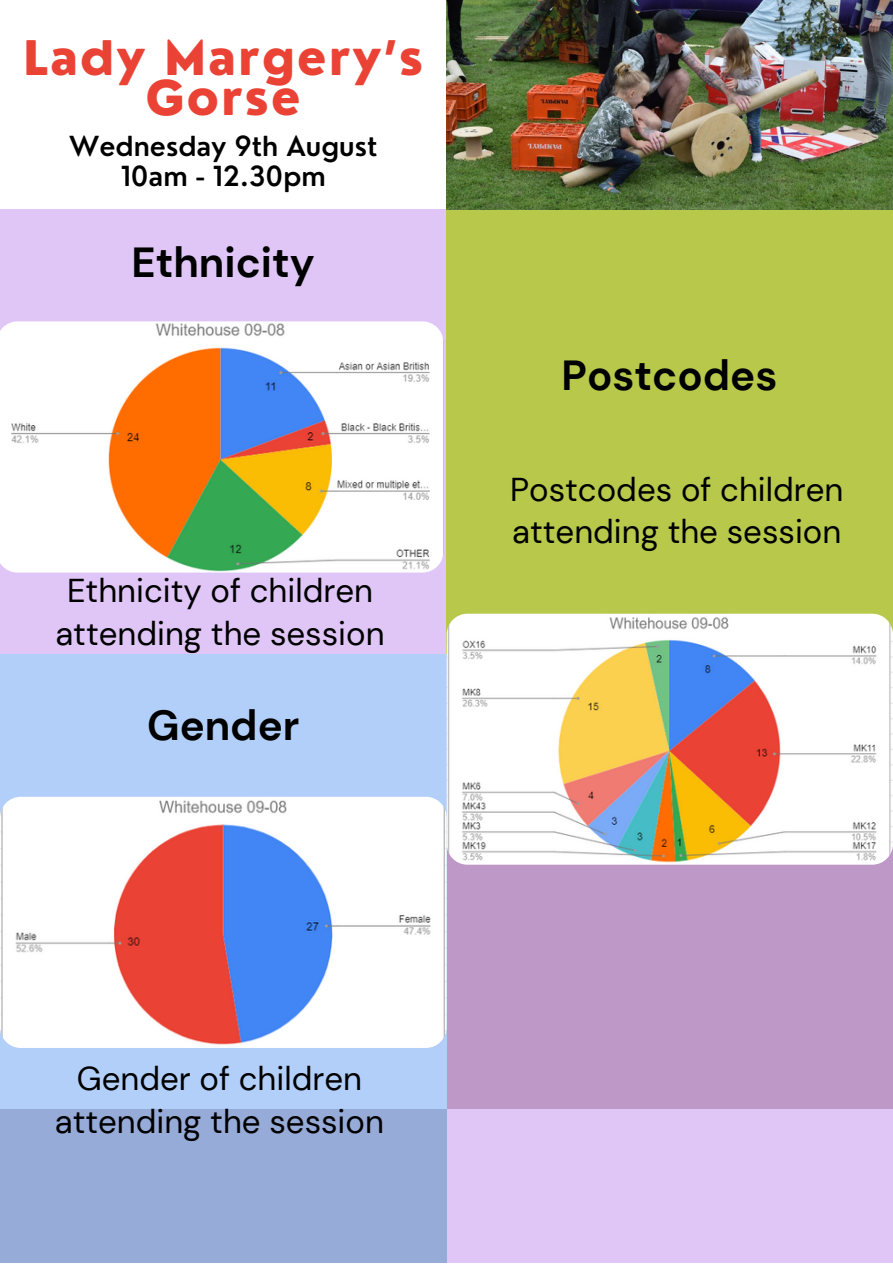
<style>
.page{position:relative;width:893px;height:1264px;background:#fff}
.page>*{position:absolute;margin:0;border:0;box-sizing:border-box;transform-origin:0 0}
.t1{font:800 46.5px/39.3px "Nourd";letter-spacing:.035em;color:#ea4335;text-align:center}
.t2{font:700 42px "DM Sans";color:#000}
.t3{font:33px/42.8px "DM Sans";color:#000;text-align:center}
.t4{font:600 27px "Nourd";color:#000001}
</style>
<div class="page">
<div style="left:0;top:209px;width:446px;height:445px;background:#dfc6f6"></div>
<div style="left:446px;top:209px;width:446px;height:448px;background:#b7c84a"></div>
<div style="left:446px;top:657px;width:446px;height:605px;background:#be99c7"></div>
<div style="left:0;top:654px;width:446px;height:608px;background:#b2cff9"></div>
<img style="left:446px;top:0;width:446px;height:210px">
<div style="left:446px;top:1109px;width:446px;height:153px;background:#dfc6f6"></div>
<div style="left:0;top:1109px;width:446px;height:153px;background:#97abd8"></div>
<img style="left:0;top:321px;width:443px;height:251px">
<img style="left:446px;top:613px;width:446px;height:251px;border-radius:21px">
<img style="left:0;top:796px;width:446px;height:251px;border-radius:21px">
<p class="t1" style="left:23px;top:38px;width:402px">Lady Margery’s<br>Gorse</p>
<p class="t4" style="left:69px;top:129px;width:310px">Wednesday 9th August</p>
<p class="t4" style="left:121px;top:159px;width:207px">10am - 12.30pm</p>
<p class="t2" style="left:131px;top:235px;width:185px">Ethnicity</p>
<p class="t3" style="left:55px;top:570px;width:330px">Ethnicity of children attending the session</p>
<p class="t2" style="left:147px;top:698px;width:154px">Gender</p>
<p class="t2" style="left:561px;top:348px;width:217px">Postcodes</p>
<p class="t3" style="left:510px;top:468px;width:335px;text-align:left">Postcodes of children attending the session</p>
<p class="t3" style="left:55px;top:1057px;width:330px">Gender of children attending the session</p>
</div>
